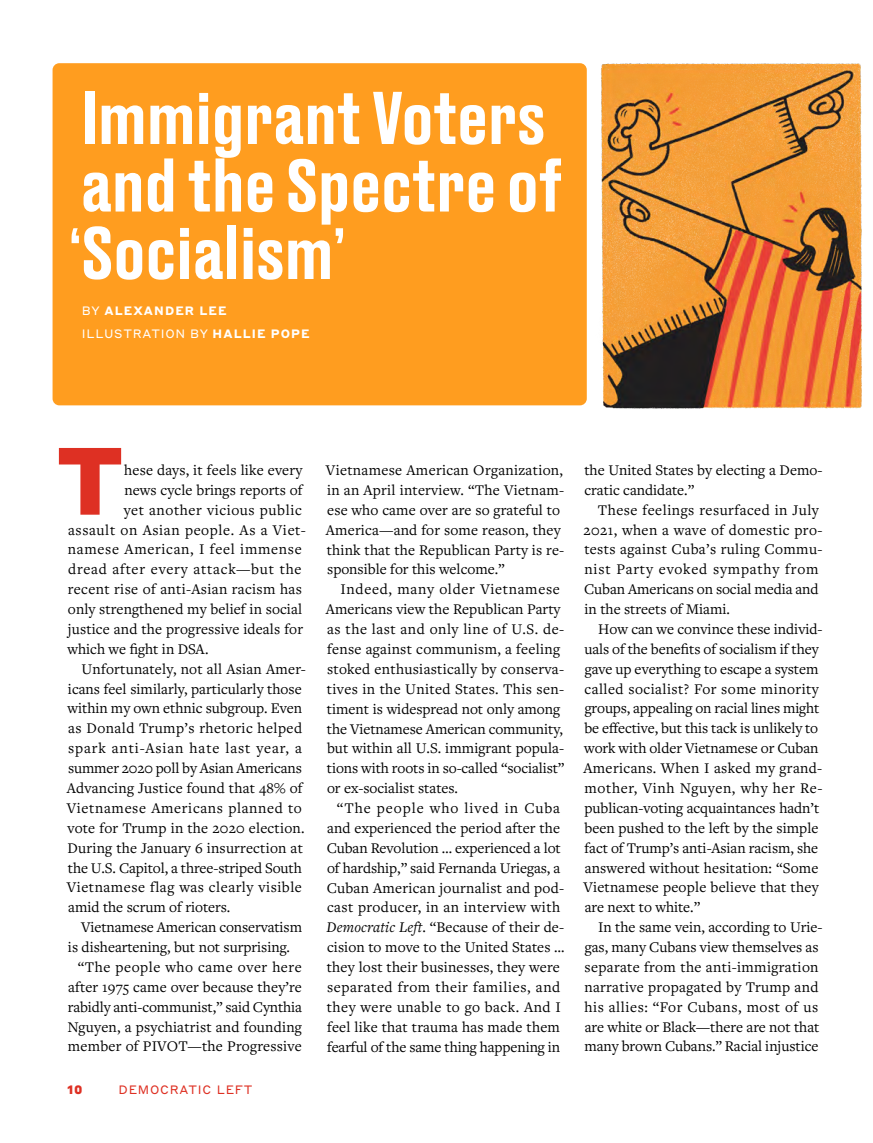
<style>
.page{position:relative;width:873px;height:1143px;background:#fff}
.page>*{position:absolute;margin:0;border:0;box-sizing:border-box;transform-origin:0 0}
.t1{font:900 94.05px "Styrene B";color:#de3023}
.t2{font:500 70.2px/67.5px "Druk Text";color:#fff}
.t3{font:15.3px/20px "Freight Text Pro";letter-spacing:.01em;color:#000}
.t4{font:15.3px "Freight Text Pro";letter-spacing:.035em;color:#000}
.t5{font:15.3px "Freight Text Pro";letter-spacing:-.01em;color:#000}
.t6{font:15.3px "Freight Text Pro";letter-spacing:.04em;color:#000}
.t7{font:15.3px "Freight Text Pro";letter-spacing:.03em;color:#000}
.t8{font:15.3px "Freight Text Pro";letter-spacing:.055em;color:#000}
.t9{font:15.3px "Freight Text Pro";letter-spacing:.05em;color:#000}
.t10{font:15.3px "Freight Text Pro";letter-spacing:.045em;color:#000}
.t11{font:700 12px/22.5px "Styrene B";letter-spacing:.09em;color:#fff}
.t12{font:12px "Styrene B";letter-spacing:.065em;color:#de3023}
.t13{font:900 12px "Styrene B";color:#de3023}
.s1{font-weight:400}
.s2{font-style:italic}
</style>
<div class="page">
<div style="left:53px;top:63px;width:534px;height:342px;background:#ff9d1f;border-radius:7px"></div>
<img style="left:601px;top:63px;width:261px;height:346px">
<h2 class="t2" style="left:69px;top:79px;width:495px">Immigrant Voters and the Spectre of <sup>‘</sup>Socialism<sup>’</sup></h2>
<p class="t11" style="left:82px;top:298px;width:229px"><span class="s1">BY</span> ALEXANDER LEE<br><span class="s1">ILLUSTRATION BY</span> HALLIE POPE</p>
<h1 class="t1" style="left:56px;top:400px;width:70px">T</h1>
<p class="t3" style="left:124px;top:460px;width:179px">hese days, it feels like every</p>
<p class="t3" style="left:124px;top:479px;width:180px">news cycle brings reports of</p>
<p class="t4" style="left:124px;top:500px;width:180px">yet another vicious public</p>
<p class="t6" style="left:68px;top:520px;width:239px">assault on Asian people. As a Viet-</p>
<p class="t10" style="left:68px;top:539px;width:235px">namese American, I feel immense</p>
<p class="t9" style="left:68px;top:559px;width:235px">dread after every attack—but the</p>
<p class="t3" style="left:68px;top:579px;width:235px">recent rise of anti-Asian racism has</p>
<p class="t3" style="left:68px;top:599px;width:236px">only strengthened my belief in social</p>
<p class="t3" style="left:68px;top:619px;width:237px">justice and the progressive ideals for</p>
<p class="t3" style="left:68px;top:638px;width:143px">which we fight in DSA.</p>
<p class="t3" style="left:81px;top:658px;width:226px">Unfortunately, not all Asian Amer-</p>
<p class="t3" style="left:68px;top:678px;width:235px">icans feel similarly, particularly those</p>
<p class="t3" style="left:68px;top:698px;width:236px">within my own ethnic subgroup. Even</p>
<p class="t7" style="left:68px;top:718px;width:236px">as Donald Trump’s rhetoric helped</p>
<p class="t8" style="left:68px;top:738px;width:235px">spark anti-Asian hate last year, a</p>
<p class="t5" style="left:68px;top:758px;width:235px">summer 2020 poll by Asian Americans</p>
<p class="t3" style="left:67px;top:778px;width:237px">Advancing Justice found that 48% of</p>
<p class="t6" style="left:67px;top:798px;width:237px">Vietnamese Americans planned to</p>
<p class="t3" style="left:67px;top:817px;width:239px">vote for Trump in the 2020 election.</p>
<p class="t3" style="left:68px;top:837px;width:237px">During the January 6 insurrection at</p>
<p class="t3" style="left:68px;top:857px;width:236px">the U.S. Capitol, a three-striped South</p>
<p class="t4" style="left:67px;top:877px;width:237px">Vietnamese flag was clearly visible</p>
<p class="t3" style="left:68px;top:897px;width:164px">amid the scrum of rioters.</p>
<p class="t3" style="left:81px;top:917px;width:223px">Vietnamese American conservatism</p>
<p class="t3" style="left:68px;top:937px;width:224px">is disheartening, but not surprising.</p>
<p class="t4" style="left:78px;top:957px;width:225px">“The people who came over here</p>
<p class="t3" style="left:68px;top:976px;width:235px">after 1975 came over because they’re</p>
<p class="t5" style="left:68px;top:997px;width:235px">rabidly anti-communist,” said Cynthia</p>
<p class="t3" style="left:67px;top:1016px;width:236px">Nguyen, a psychiatrist and founding</p>
<p class="t3" style="left:68px;top:1036px;width:235px">member of PIVOT—the Progressive</p>
<p class="t13" style="left:68px;top:1079px;width:17px">10</p>
<p class="t12" style="left:119px;top:1079px;width:136px">DEMOCRATIC LEFT</p>
<p class="t3" style="left:326px;top:460px;width:240px">Vietnamese American Organization, in an April interview. “The Vietnam&shy;ese who came over are so grateful to America—and for some reason, they think that the Republican Party is re&shy;sponsible for this welcome.”</p>
<p class="t3" style="left:326px;top:579px;width:240px;text-indent:15px">Indeed, many older Vietnamese Americans view the Republican Party as the last and only line of U.S. de&shy;fense against communism, a feeling stoked enthusiastically by conserva&shy;tives in the United States. This sen&shy;timent is widespread not only among the Vietnamese American community, but within all U.S. immigrant popula&shy;tions with roots in so-called “socialist” or ex-socialist states.</p>
<p class="t3" style="left:326px;top:798px;width:240px;text-align:center">“The people who lived in Cuba and experienced the period after the Cuban Revolution … experienced a lot of hardship,” said Fernanda Uriegas, a Cuban American journalist and pod&shy;cast producer, in an interview with <span class="s2">Democratic Left</span>. “Because of their de&shy;cision to move to the United States … they lost their businesses, they were separated from their families, and they were unable to go back. And I feel like that trauma has made them fearful of the same thing happening in</p>
<p class="t3" style="left:584px;top:460px;width:240px">the United States by electing a Demo&shy;cratic candidate.”</p>
<p class="t3" style="left:584px;top:499px;width:240px;text-indent:14px">These feelings resurfaced in July<br>2021, when a wave of domestic pro&shy;tests against Cuba’s ruling Commu&shy;nist Party evoked sympathy from<br>Cuban Americans on social media and in the streets of Miami.</p>
<p class="t3" style="left:583px;top:619px;width:241px;text-indent:15px">How can we convince these individ&shy;uals of the benefits of socialism if they gave up everything to escape a system called socialist? For some minority groups, appealing on racial lines might be effective, but this tack is unlikely to work with older Vietnamese or Cuban Americans. When I asked my grand&shy;mother, Vinh Nguyen, why her Re&shy;publican-voting acquaintances hadn’t been pushed to the left by the simple fact of Trump’s anti-Asian racism, she answered without hesitation: “Some Vietnamese people believe that they are next to white.”</p>
<p class="t3" style="left:584px;top:917px;width:240px;text-indent:14px">In the same vein, according to Urie&shy;gas, many Cubans view themselves as separate from the anti-immigration narrative propagated by Trump and his allies: “For Cubans, most of us are white or Black—there are not that many brown Cubans.” Racial injustice</p>
</div>
